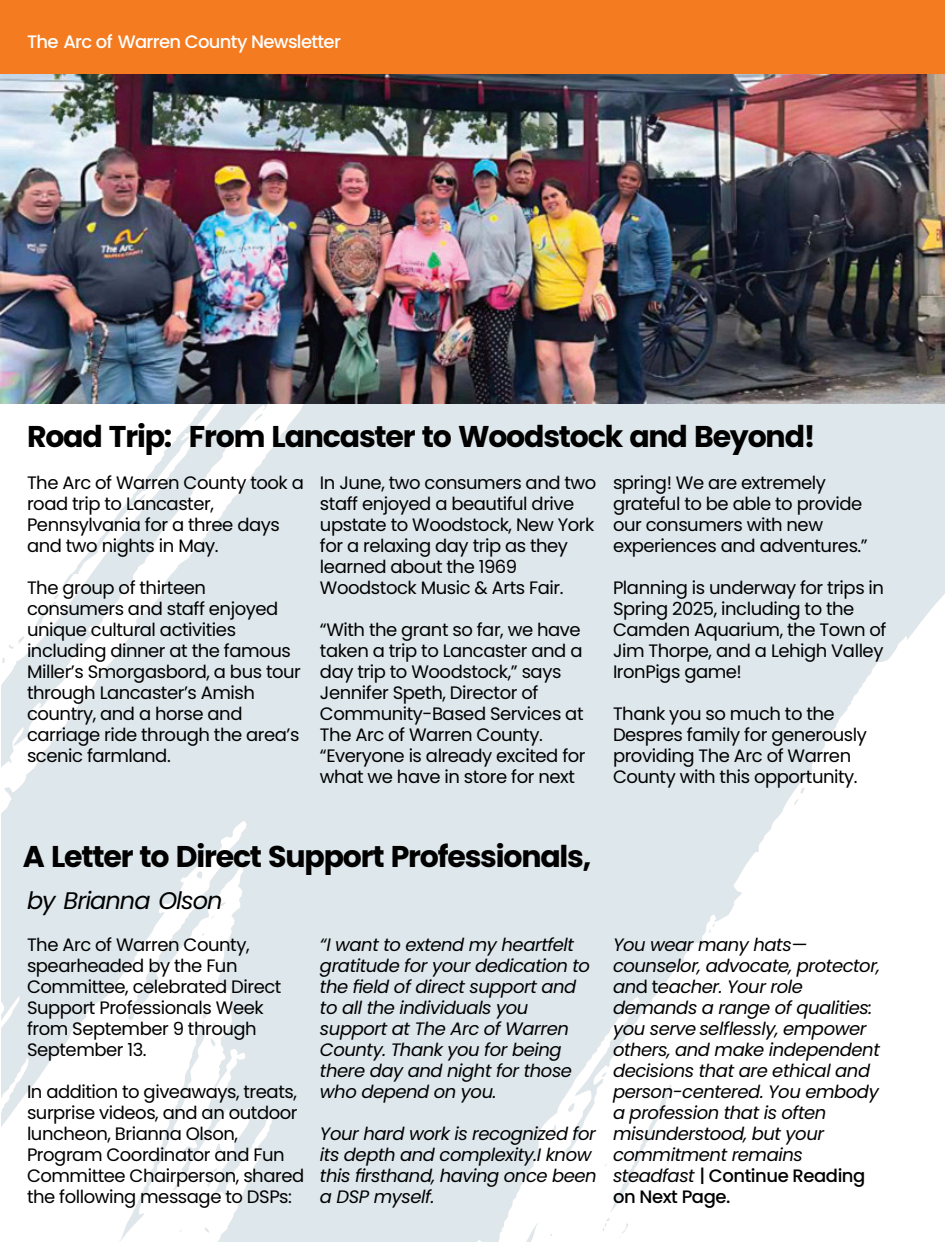
<style>
.page{position:relative;width:945px;height:1242px;background:#fff}
.page>*{position:absolute;margin:0;border:0;box-sizing:border-box;transform-origin:0 0}
.t1{font:700 30px "Poppins";letter-spacing:-.04em;color:#000}
.t2{font:italic 24px "Poppins";letter-spacing:-.04em;color:#000}
.t3{font:18px "Poppins";letter-spacing:-.025em;color:#000}
.t4{font:italic 18px "Poppins";letter-spacing:-.025em;color:#000}
.t5{font:500 18px "Poppins";letter-spacing:-.025em;color:#000}
.t6{font:500 18px "Poppins";letter-spacing:-.035em;color:#fff}
.s1{font-style:normal}
.s2{font-weight:400;font-style:italic}
</style>
<div class="page">
<img style="left:0;top:74px;width:945px;height:330px">
<div style="left:0;top:0;width:945px;height:74px;background:#f47b20"></div>
<p class="t6" style="left:27px;top:29px;width:315px">The Arc of Warren County Newsletter</p>
<p class="t1" style="left:27px;top:416px;width:790px">Road Trip: From Lancaster to Woodstock and Beyond!</p>
<p class="t3" style="left:27px;top:470px;width:278px">The Arc of Warren County took a</p>
<p class="t3" style="left:27px;top:491px;width:188px">road trip to Lancaster,</p>
<p class="t3" style="left:27px;top:512px;width:254px">Pennsylvania for a three days</p>
<p class="t3" style="left:27px;top:533px;width:193px">and two nights in May.</p>
<p class="t3" style="left:27px;top:575px;width:180px">The group of thirteen</p>
<p class="t3" style="left:27px;top:596px;width:253px">consumers and staff enjoyed</p>
<p class="t3" style="left:27px;top:617px;width:211px">unique cultural activities</p>
<p class="t3" style="left:27px;top:638px;width:265px">including dinner at the famous</p>
<p class="t3" style="left:27px;top:659px;width:276px">Miller’s Smorgasbord, a bus tour</p>
<p class="t3" style="left:27px;top:680px;width:230px">through Lancaster’s Amish</p>
<p class="t3" style="left:27px;top:701px;width:217px">country, and a horse and</p>
<p class="t3" style="left:27px;top:722px;width:274px">carriage ride through the area’s</p>
<p class="t3" style="left:27px;top:743px;width:145px">scenic farmland.</p>
<p class="t3" style="left:320px;top:470px;width:278px">In June, two consumers and two</p>
<p class="t3" style="left:320px;top:491px;width:256px">staff enjoyed a beautiful drive</p>
<p class="t3" style="left:320px;top:512px;width:276px">upstate to Woodstock, New York</p>
<p class="t3" style="left:320px;top:533px;width:250px">for a relaxing day trip as they</p>
<p class="t3" style="left:320px;top:554px;width:199px">learned about the 1969</p>
<p class="t3" style="left:320px;top:575px;width:245px">Woodstock Music &amp; Arts Fair.</p>
<p class="t3" style="left:320px;top:617px;width:262px">“With the grant so far, we have</p>
<p class="t3" style="left:320px;top:638px;width:264px">taken a trip to Lancaster and a</p>
<p class="t3" style="left:320px;top:659px;width:243px">day trip to Woodstock,” says</p>
<p class="t3" style="left:320px;top:680px;width:220px">Jennifer Speth, Director of</p>
<p class="t3" style="left:320px;top:701px;width:265px">Community-Based Services at</p>
<p class="t3" style="left:320px;top:722px;width:224px">The Arc of Warren County.</p>
<p class="t3" style="left:320px;top:743px;width:267px">“Everyone is already excited for</p>
<p class="t3" style="left:320px;top:764px;width:256px">what we have in store for next</p>
<p class="t3" style="left:613px;top:470px;width:215px">spring! We are extremely</p>
<p class="t3" style="left:613px;top:491px;width:251px">grateful to be able to provide</p>
<p class="t3" style="left:613px;top:512px;width:212px">our consumers with new</p>
<p class="t3" style="left:613px;top:533px;width:256px">experiences and adventures.”</p>
<p class="t3" style="left:613px;top:575px;width:273px">Planning is underway for trips in</p>
<p class="t3" style="left:613px;top:596px;width:243px">Spring 2025, including to the</p>
<p class="t3" style="left:613px;top:617px;width:275px">Camden Aquarium, the Town of</p>
<p class="t3" style="left:613px;top:638px;width:272px">Jim Thorpe, and a Lehigh Valley</p>
<p class="t3" style="left:613px;top:659px;width:130px">IronPigs game!</p>
<p class="t3" style="left:613px;top:701px;width:223px">Thank you so much to the</p>
<p class="t3" style="left:613px;top:722px;width:256px">Despres family for generously</p>
<p class="t3" style="left:613px;top:743px;width:240px">providing The Arc of Warren</p>
<p class="t3" style="left:613px;top:764px;width:246px">County with this opportunity.</p>
<p class="t1" style="left:23px;top:836px;width:570px">A Letter to Direct Support Professionals,</p>
<p class="t2" style="left:27px;top:884px;width:197px">by Brianna Olson</p>
<p class="t3" style="left:27px;top:932px;width:224px">The Arc of Warren County,</p>
<p class="t3" style="left:27px;top:953px;width:212px">spearheaded by the Fun</p>
<p class="t3" style="left:27px;top:974px;width:256px">Committee, celebrated Direct</p>
<p class="t3" style="left:27px;top:995px;width:238px">Support Professionals Week</p>
<p class="t3" style="left:27px;top:1016px;width:231px">from September 9 through</p>
<p class="t3" style="left:27px;top:1037px;width:121px">September 13.</p>
<p class="t3" style="left:27px;top:1079px;width:271px">In addition to giveaways, treats,</p>
<p class="t3" style="left:27px;top:1100px;width:272px">surprise videos, and an outdoor</p>
<p class="t3" style="left:27px;top:1121px;width:213px">luncheon, Brianna Olson,</p>
<p class="t3" style="left:27px;top:1142px;width:259px">Program Coordinator and Fun</p>
<p class="t3" style="left:27px;top:1163px;width:279px">Committee Chairperson, shared</p>
<p class="t3" style="left:27px;top:1184px;width:267px">the following message to DSPs:</p>
<p class="t4" style="left:320px;top:932px;width:256px">“I want to extend my heartfelt</p>
<p class="t4" style="left:320px;top:953px;width:272px">gratitude for your dedication to</p>
<p class="t4" style="left:320px;top:974px;width:258px">the field of direct support and</p>
<p class="t4" style="left:320px;top:995px;width:210px">to all the individuals you</p>
<p class="t4" style="left:320px;top:1016px;width:250px">support at The Arc of Warren</p>
<p class="t4" style="left:320px;top:1037px;width:243px">County. Thank you for being</p>
<p class="t4" style="left:320px;top:1058px;width:254px">there day and night for those</p>
<p class="t4" style="left:320px;top:1079px;width:178px">who depend on you.</p>
<p class="t4" style="left:320px;top:1121px;width:277px">Your hard work is recognized for</p>
<p class="t4" style="left:320px;top:1142px;width:273px">its depth and complexity.I know</p>
<p class="t4" style="left:320px;top:1163px;width:278px">this firsthand, having once been</p>
<p class="t4" style="left:320px;top:1184px;width:116px">a DSP myself.</p>
<p class="t4" style="left:613px;top:932px;width:196px">You wear many hats—</p>
<p class="t4" style="left:613px;top:953px;width:269px">counselor, advocate, protector,</p>
<p class="t4" style="left:613px;top:974px;width:192px">an<span class="s1">d t</span>eacher. Your role</p>
<p class="t4" style="left:613px;top:995px;width:261px">demands a range of qualities:</p>
<p class="t4" style="left:613px;top:1016px;width:255px">you serve selflessly, empower</p>
<p class="t4" style="left:613px;top:1037px;width:268px">others, and make independent</p>
<p class="t4" style="left:613px;top:1058px;width:259px">decisions that are ethical and</p>
<p class="t4" style="left:613px;top:1079px;width:267px">person-centered. You embody</p>
<p class="t4" style="left:613px;top:1100px;width:215px">a profession that is often</p>
<p class="t4" style="left:613px;top:1121px;width:213px">misunderstood, but your</p>
<p class="t4" style="left:613px;top:1142px;width:191px">commitment remains</p>
<p class="t5" style="left:613px;top:1163px;width:254px"><span class="s2">steadfast</span> | Continue Reading</p>
<p class="t5" style="left:613px;top:1184px;width:119px">on Next Page.</p>
</div>
